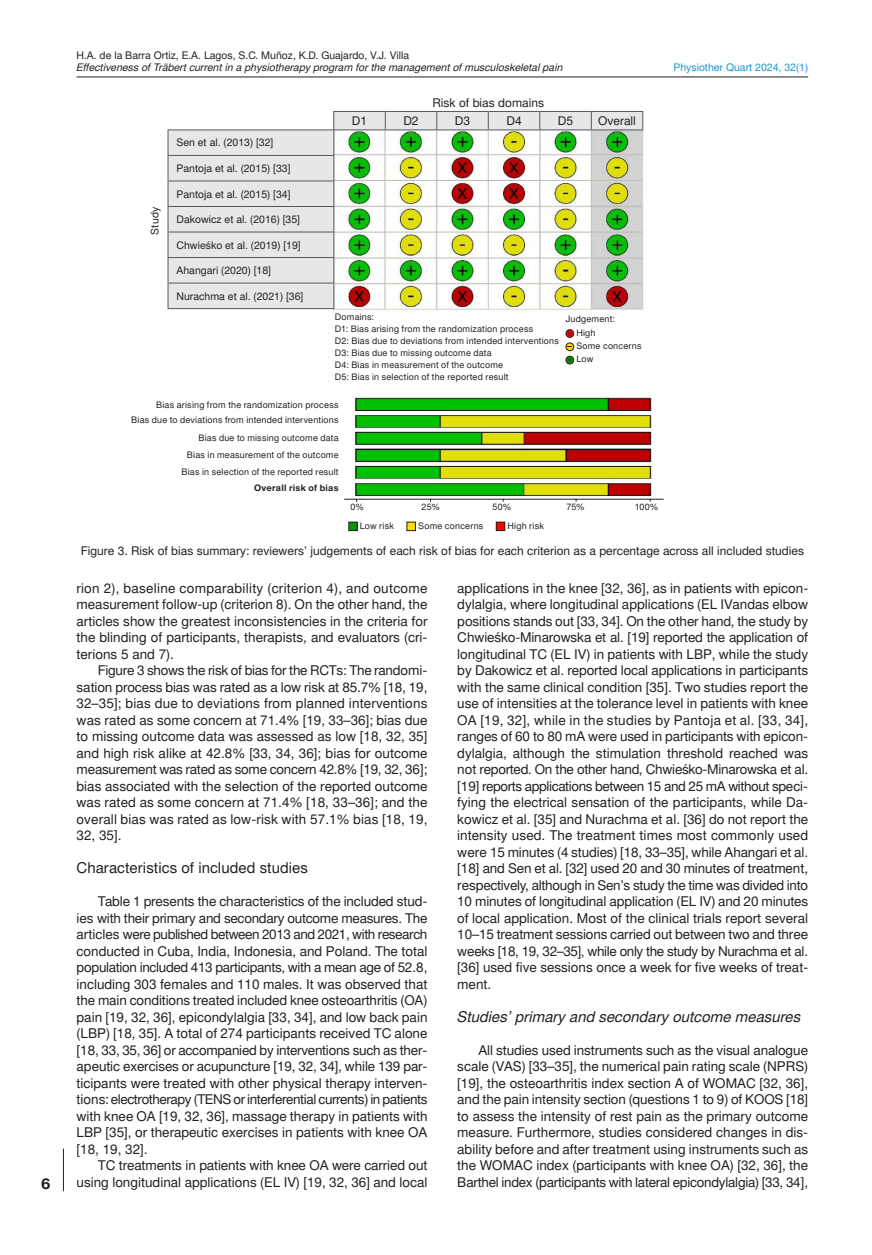
<style>
.page{position:relative;width:872px;height:1255px;background:#fff}
.page>*{position:absolute;margin:0;border:0;box-sizing:border-box;transform-origin:0 0}
.t1{font:italic 15px "Switzer EFN";color:#231f20}
.t2{font:15px "Switzer EFN";letter-spacing:.005em;color:#231f20}
.t3{font:700 15px "Switzer EFN";color:#231f20}
.t4{font:13.5px/16.5px "Switzer EFN";color:#231f20;text-align:justify}
.t5{font:12px "Switzer EFN";color:#231f20}
.t6{font:10.5px "Switzer EFN";color:#231f20}
.t7{font:italic 10.5px "Switzer EFN";color:#231f20}
.t8{font:10.5px "Switzer EFN";color:#1c94d2}
.t9{font:9px/12px "Switzer EFN";letter-spacing:.02em;color:#231f20;text-align:right}
.t10{font:700 9px "Switzer EFN";letter-spacing:.025em;color:#231f20}
</style>
<div class="page">
<hr style="left:63px;top:1148px;width:1px;height:43px;background:#231f20">
<hr style="left:77px;top:77px;width:731px;height:1px;background:#231f20">
<img style="left:355px;top:397px;width:297px;height:99px">
<hr style="left:344px;top:499px;width:319px;height:1px;background:#231f20">
<div style="left:349px;top:522px;width:8px;height:8px;background:#009700"></div>
<div style="left:348px;top:521px;width:10px;height:10px;border:1px solid #231f20"></div>
<div style="left:407px;top:522px;width:8px;height:8px;background:#ffdc00"></div>
<div style="left:406px;top:521px;width:10px;height:10px;border:1px solid #231f20"></div>
<div style="left:496px;top:522px;width:9px;height:8px;background:#f00"></div>
<div style="left:496px;top:521px;width:9px;height:10px;border:1px solid #231f20"></div>
<div style="left:566px;top:329px;width:8px;height:8px;border:1px solid #231f20;border-radius:50%"></div>
<svg style="left:567px;top:331px;width:5px;height:4px"></svg>
<svg style="left:566px;top:343px;width:7px;height:7px"></svg>
<div style="left:566px;top:343px;width:8px;height:8px;border:1px solid #231f20;border-radius:50%"></div>
<div style="left:566px;top:356px;width:8px;height:8px;border:1px solid #231f20;border-radius:50%"></div>
<svg style="left:567px;top:358px;width:5px;height:4px"></svg>
<svg style="left:168px;top:111px;width:475px;height:197px"></svg>
<hr style="left:168px;top:308px;width:166px;height:1px;background:#57585a">
<p class="t3" style="left:41px;top:1173px;width:11px">6</p>
<p class="t6" style="left:77px;top:49px;width:334px">H.A. de la Barra Ortiz, E.A. Lagos, S.C. Muñoz, K.D. Guajardo, V.J. Villa</p>
<p class="t7" style="left:77px;top:61px;width:488px">Effectiveness of Träbert current in a physiotherapy program for the management of musculoskeletal pain</p>
<p class="t5" style="left:432px;top:95px;width:113px">Risk of bias domains</p>
<p class="t6" style="left:149px;top:234px;width:29px;rotate:-90deg">Study</p>
<p class="t6" style="left:176px;top:137px;width:98px">Sen et al. (2013) [32]</p>
<p class="t6" style="left:176px;top:162px;width:115px">Pantoja et al. (2015) [33]</p>
<p class="t6" style="left:176px;top:188px;width:115px">Pantoja et al. (2015) [34]</p>
<p class="t6" style="left:176px;top:213px;width:125px">Dakowicz et al. (2016) [35]</p>
<p class="t6" style="left:176px;top:239px;width:126px">Chwieśko et al. (2019) [19]</p>
<p class="t6" style="left:176px;top:264px;width:96px">Ahangari (2020) [18]</p>
<p class="t6" style="left:176px;top:290px;width:128px">Nurachma et al. (2021) [36]</p>
<p class="t5" style="left:352px;top:114px;width:17px">D1</p>
<p class="t5" style="left:403px;top:114px;width:17px">D2</p>
<p class="t5" style="left:455px;top:114px;width:17px">D3</p>
<p class="t5" style="left:506px;top:114px;width:17px">D4</p>
<p class="t5" style="left:558px;top:114px;width:17px">D5</p>
<p class="t5" style="left:598px;top:114px;width:39px">Overall</p>
<p class="t9" style="left:335px;top:311px;width:225px;text-align:left">Domains:<br>D1: Bias arising from the randomization process<br>D2: Bias due to deviations from intended interventions D3: Bias due to missing outcome data<br>D4: Bias in measurement of the outcome<br>D5: Bias in selection of the reported result</p>
<p class="t9" style="left:576px;top:312px;width:67px;line-height:13.2px;text-align:left;text-indent:-11px">Judgement:<br>High<br>Some concerns<br>Low</p>
<p class="t9" style="left:131px;top:397px;width:209px;line-height:15.5px">Bias arising from the randomization process<br>Bias due to deviations from intended interventions</p>
<p class="t9" style="left:181px;top:429px;width:159px;line-height:16.8px">Bias due to missing outcome data<br>Bias in measurement of the outcome<br>Bias in selection of the reported result</p>
<p class="t10" style="left:254px;top:482px;width:86px">Overall risk of bias</p>
<p class="t9" style="left:350px;top:501px;width:15px">0%</p>
<p class="t9" style="left:421px;top:501px;width:20px">25%</p>
<p class="t9" style="left:492px;top:501px;width:20px">50%</p>
<p class="t9" style="left:566px;top:501px;width:20px">75%</p>
<p class="t9" style="left:635px;top:501px;width:25px">100%</p>
<p class="t9" style="left:360px;top:520px;width:36px">Low risk</p>
<p class="t9" style="left:418px;top:520px;width:67px">Some concerns</p>
<p class="t9" style="left:507px;top:520px;width:38px">High risk</p>
<p class="t8" style="left:673px;top:61px;width:136px">Physiother Quart 2024, 32(1)</p>
<p class="t5" style="left:81px;top:543px;width:725px">Figure 3. Risk of bias summary: reviewers’ judgements of each risk of bias for each criterion as a percentage across all included studies</p>
<p class="t4" style="left:77px;top:580px;width:352px">rion 2), baseline comparability (criterion 4), and outcome measurement follow-up (criterion 8). On the other hand, the articles show the greatest inconsistencies in the criteria for the blinding of participants, therapists, and evaluators (cri&shy;terions 5 and 7).</p>
<p class="t4" style="left:77px;top:662px;width:352px;text-indent:21px">Figure 3 shows the risk of bias for the RCTs: The randomi&shy;sation process bias was rated as a low risk at 85.7% [18, 19, 32–35]; bias due to deviations from planned interventions was rated as some concern at 71.4% [19, 33–36]; bias due to missing outcome data was assessed as low [18, 32, 35] and high risk alike at 42.8% [33, 34, 36]; bias for outcome measurement was rated as some concern 42.8% [19, 32, 36]; bias associated with the selection of the reported outcome was rated as some concern at 71.4% [18, 33–36]; and the overall bias was rated as low-risk with 57.1% bias [18, 19, 32, 35].</p>
<p class="t2" style="left:77px;top:859px;width:233px">Characteristics of included studies</p>
<p class="t4" style="left:77px;top:893px;width:352px;text-indent:21px">Table 1 presents the characteristics of the included stud&shy;ies with their primary and secondary outcome measures. The articles were published between 2013 and 2021, with research conducted in Cuba, I ndia, I ndonesia, and Poland. The total population included 413 participants, with a mean age of 52.8, including 303 females and 110 males. It was observed that the main conditions treated included knee osteoarthritis (OA) pain [19, 32, 36], epicondylalgia [33, 34], and low back pain (LBP) [18, 35]. A total of 274 participants received TC alone [18, 33, 35, 36] or accompanied by interventions such as ther&shy;apeutic exercises or acupuncture [19, 32, 34], while 139 par&shy;ticipants were treated with other physical therapy interven&shy;tions: electrotherapy (TENS or interferential currents) in patients with knee OA [19, 32, 36], massage therapy in patients with LBP [35], or therapeutic exercises in patients with knee OA [18, 19, 32].</p>
<p class="t4" style="left:77px;top:1157px;width:352px;text-align:right">TC treatments in patients with knee OA were carried out using longitudinal applications (EL IV) [19, 32, 36] and local</p>
<p class="t4" style="left:457px;top:579px;width:352px">applications in the knee [32, 36], as in patients with epicon&shy;dylalgia, where longitudinal applications (EL IVandas elbow positions stands out [33, 34]. On the other hand, the study by Chwieśko-Minarowska et al. [19] reported the application of longitudinal TC (EL IV) in patients with LBP, while the study by Dakowicz et al. reported local applications in participants with the same clinical condition [35]. Two studies report the use of intensities at the tolerance level in patients with knee OA [19, 32], while in the studies by Pantoja et al. [33, 34], ranges of 60 to 80 mA were used in participants with epicon&shy;dylalgia, although the stimulation threshold reached was not reported. On the other hand, Chwieśko-Minarowska et al. [19] reports applications between 15 and 25 mA without speci&shy;fying the electrical sensation of the participants, while Da&shy;kowicz et al. [35] and Nurachma et al. [36] do not report the intensity used. The treatment times most commonly used were 15 minutes (4 studies) [18, 33–35], while Ahangari et al. [18] and Sen et al. [32] used 20 and 30 minutes of treatment, respectively, although in Sen’s study the time was divided into 10 minutes of longitudinal application (EL IV) and 20 minutes of local application. Most of the clinical trials report several 10–15 treatment sessions carried out between two and three weeks [18, 19, 32–35], while only the study by Nurachma et al. [36] used five sessions once a week for five weeks of treat&shy;ment.</p>
<p class="t1" style="left:457px;top:1007px;width:345px">Studies’ primary and secondary outcome measures</p>
<p class="t4" style="left:457px;top:1042px;width:352px;text-indent:21px">All studies used instruments such as the visual analogue scale (VAS) [33–35], the numerical pain rating scale (NPRS) [19], the osteoarthritis index section A of WOMAC [32, 36], and the pain intensity section (questions 1 to 9) of KOOS [18] to assess the intensity of rest pain as the primary outcome measure. Furthermore, studies considered changes in dis&shy;ability before and after treatment using instruments such as the WOMAC index (participants with knee OA) [32, 36], the Barthel index (participants with lateral epicondylalgia) [33, 34],</p>
</div>
